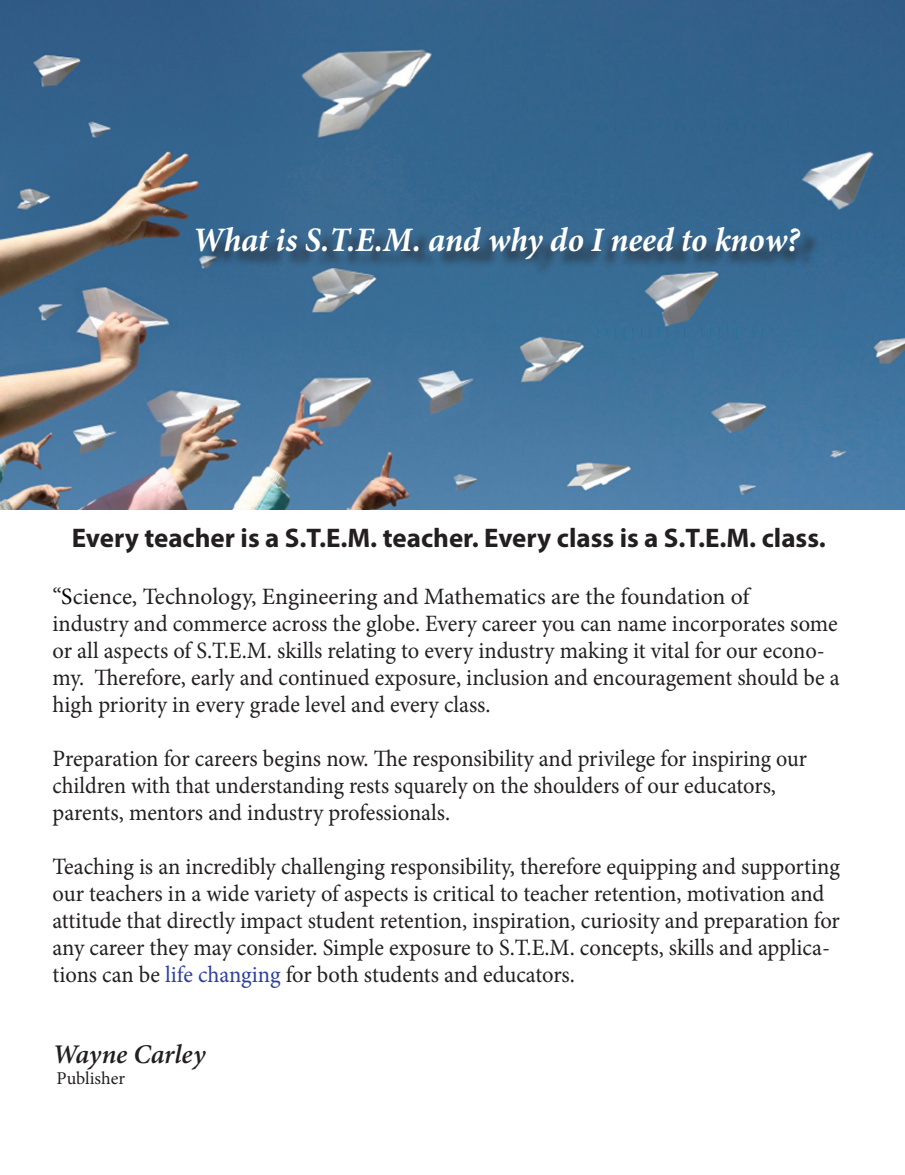
<style>
.page{position:relative;width:905px;height:1175px;background:#fff}
.page>*{position:absolute;margin:0;border:0;box-sizing:border-box;transform-origin:0 0}
.t1{font:italic 700 34.35px "Minion Pro";letter-spacing:-.005em;color:#fff;scale:.96 1}
.t2{font:700 27px "Myriad Pro";color:#231f20}
.t3{font:italic 600 27px "Minion Pro";letter-spacing:-.005em;color:#231f20}
.t4{font:23.4px/27px "Minion Pro";letter-spacing:-.005em;color:#231f20;scale:.96 1}
.t5{font:23.4px "Minion Pro";letter-spacing:-.005em;color:#231f20}
.t6{font:18px "Minion Pro";letter-spacing:-.005em;color:#231f20}
.s1{color:#000}
.s2{color:#2c419a}
</style>
<div class="page">
<img style="left:0;top:0;width:904px;height:510px">
<div style="left:203px;top:229px;width:617px;height:48px;background:#231f20;opacity:.7"></div>
<p class="t1" style="left:192px;top:215px;width:634px">What is S.T.E.M. and why do I need to know?</p>
<p class="t2" style="left:72px;top:520px;width:755px">Every teacher is a S.T.E.M. teacher. Every class is a S.T.E.M. class.</p>
<p class="t5" style="left:53px;top:581px;width:698px">“<span class="s1">S</span>cience, Technology, Engineering and Mathematics are the foundation of</p>
<p class="t4" style="left:53px;top:610px;width:821px">industry and commerce across the globe. Every career you can name incorporates some or all aspects of S.T.E.M. skills relating to every industry making it vital for our econo&shy;my. Therefore, early and continued exposure, inclusion and encouragement should be a high priority in every grade level and every class.</p>
<p class="t4" style="left:53px;top:745px;width:787px">Preparation for careers begins now. The responsibility and privilege for inspiring our children with that understanding rests squarely on the shoulders of our educators,</p>
<p class="t4" style="left:53px;top:799px;width:416px">parents, mentors and industry professionals.</p>
<p class="t4" style="left:53px;top:853px;width:821px">Teaching is an incredibly challenging responsibility, therefore equipping and supporting our teachers in a wide variety of aspects is critical to teacher retention, motivation and attitude that directly impact student retention, inspiration, curiosity and preparation for any career they may consider. Simple exposure to S.T.E.M. concepts, skills and applica&shy;tions can be <span class="s2">life changing</span> for both students and educators.</p>
<p class="t3" style="left:53px;top:1035px;width:154px">Wayne Carley</p>
<p class="t6" style="left:57px;top:1066px;width:70px">Publisher</p>
</div>
